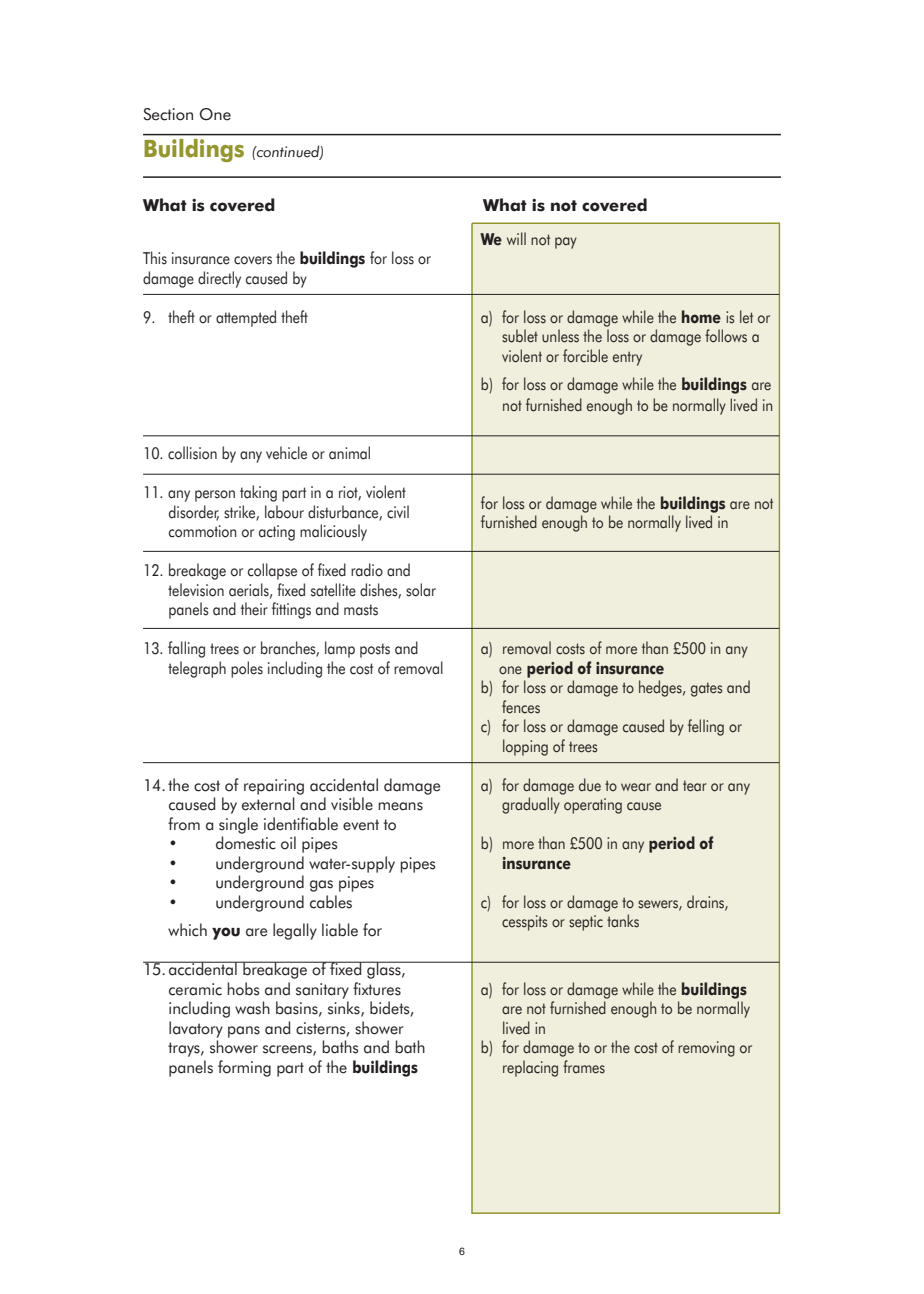
<style>
.page{position:relative;width:924px;height:1294px;background:#fff}
.page>*{position:absolute;margin:0;border:0;box-sizing:border-box;transform-origin:0 0}
.t1{font:16.5px/19.5px "Futura BT";color:#231f20;scale:.85 1}
.t2{font:16.5px/19.5px "Futura BT";color:#231f20;scale:.95 1}
.t3{font:700 16.5px/33.9px "Futura BT";color:#231f20}
.t4{font:700 16.5px "Futura BT";color:#231f20;scale:.85 1}
.t5{font:16.5px "Futura BT";color:#231f20}
.t6{font:italic 15px "Futura BT";color:#231f20}
.t7{font:10.5px "Helvetica";color:#231f20}
.s1{font-weight:700;font-style:normal;font-size:24px;color:#94952c}
.s2{font-weight:400}
.s3{font-weight:700}
</style>
<div class="page">
<hr style="left:143px;top:134px;width:638px;height:1px;background:#231f20">
<hr style="left:143px;top:176px;width:638px;height:2px;background:#231f20">
<div style="left:472px;top:223px;width:307px;height:990px;background:#f0efdd"></div>
<div style="left:471px;top:222px;width:309px;height:992px;border:2px solid #94952c"></div>
<hr style="left:143px;top:294px;width:636px;height:1px;background:#231f20">
<hr style="left:143px;top:435px;width:636px;height:1px;background:#231f20">
<hr style="left:143px;top:551px;width:636px;height:1px;background:#231f20">
<hr style="left:143px;top:628px;width:636px;height:1px;background:#231f20">
<hr style="left:143px;top:762px;width:636px;height:1px;background:#231f20">
<hr style="left:143px;top:962px;width:636px;height:1px;background:#231f20">
<hr style="left:143px;top:474px;width:636px;height:1px;background:#231f20">
<p class="t5" style="left:143px;top:108px;width:90px">Section One</p>
<p class="t6" style="left:143px;top:146px;width:183px"><span class="s1">Buildings</span> (continued)</p>
<p class="t3" style="left:143px;top:189px;width:134px">What is covered</p>
<p class="t3" style="left:481px;top:189px;width:168px">What is not covered<br>We <span class="s2">will not pay</span></p>
<p class="t1" style="left:143px;top:250px;width:340px">This insurance covers the <span class="s3">buildings</span> for loss or damage directly caused by</p>
<p class="t1" style="left:143px;top:309px;width:195px">9. theft or attempted theft</p>
<p class="t1" style="left:143px;top:445px;width:270px">10. collision by any vehicle or animal</p>
<p class="t1" style="left:169px;top:484px;width:285px;text-indent:-26px">11. any person taking part in a riot, violent disorder, strike, labour disturbance, civil commotion or acting maliciously</p>
<p class="t1" style="left:169px;top:562px;width:316px;text-indent:-26px">12. breakage or collapse of fixed radio and television aerials, fixed satellite dishes, solar panels and their fittings and masts</p>
<p class="t1" style="left:169px;top:640px;width:325px;text-indent:-26px">13. falling trees or branches, lamp posts and telegraph poles including the cost of removal</p>
<p class="t2" style="left:169px;top:777px;width:288px;text-indent:-26px">14. the cost of repairing accidental damage caused by external and visible means from a single identifiable event to</p>
<p class="t2" style="left:169px;top:835px;width:180px">• domestic oil pipes</p>
<p class="t2" style="left:169px;top:855px;width:283px">• underground water-supply pipes</p>
<p class="t2" style="left:169px;top:874px;width:218px">• underground gas pipes</p>
<p class="t2" style="left:169px;top:889px;width:226px;line-height:28.5px">• underground cables which <span class="s3">you</span> are legally liable for</p>
<p class="t2" style="left:169px;top:961px;width:272px;text-indent:-26px">15. accidental breakage of fixed glass, ceramic hobs and sanitary fixtures including wash basins, sinks, bidets, lavatory pans and cisterns, shower trays, shower screens, baths and bath panels forming part of the <span class="s3">buildings</span></p>
<p class="t1" style="left:502px;top:309px;width:317px;text-indent:-21px">a) for loss or damage while the <span class="s3">home</span> is let or sublet unless the loss or damage follows a violent or forcible entry</p>
<p class="t1" style="left:481px;top:375px;width:346px;line-height:21px;text-align:right">b) for loss or damage while the <span class="s3">buildings</span> are not furnished enough to be normally lived in</p>
<p class="t1" style="left:481px;top:495px;width:346px">for loss or damage while the <span class="s3">buildings</span> are not furnished enough to be normally lived in</p>
<p class="t1" style="left:481px;top:640px;width:315px">a) removal costs of more than £500 in any</p>
<p class="t4" style="left:499px;top:661px;width:196px"><span class="s2">one</span> period of insurance</p>
<p class="t1" style="left:481px;top:679px;width:319px">b) for loss or damage to hedges, gates and</p>
<p class="t1" style="left:502px;top:699px;width:47px">fences</p>
<p class="t1" style="left:481px;top:718px;width:309px">c) for loss or damage caused by felling or</p>
<p class="t1" style="left:502px;top:738px;width:114px">lopping of trees</p>
<p class="t1" style="left:502px;top:777px;width:293px;text-indent:-21px">a) for damage due to wear and tear or any gradually operating cause</p>
<p class="t1" style="left:502px;top:835px;width:250px;text-indent:-21px">b) more than £500 in any <span class="s3">period of insurance</span></p>
<p class="t1" style="left:502px;top:894px;width:268px;text-indent:-21px">c) for loss or damage to sewers, drains, cesspits or septic tanks</p>
<p class="t1" style="left:481px;top:981px;width:314px">a) for loss or damage while the <span class="s3">buildings</span></p>
<p class="t1" style="left:502px;top:1000px;width:293px">are not furnished enough to be normally</p>
<p class="t1" style="left:502px;top:1020px;width:53px">lived in</p>
<p class="t1" style="left:481px;top:1039px;width:321px">b) for damage to or the cost of removing or</p>
<p class="t1" style="left:502px;top:1059px;width:123px">replacing frames</p>
<p class="t7" style="left:459px;top:1245px;width:7px">6</p>
</div>
